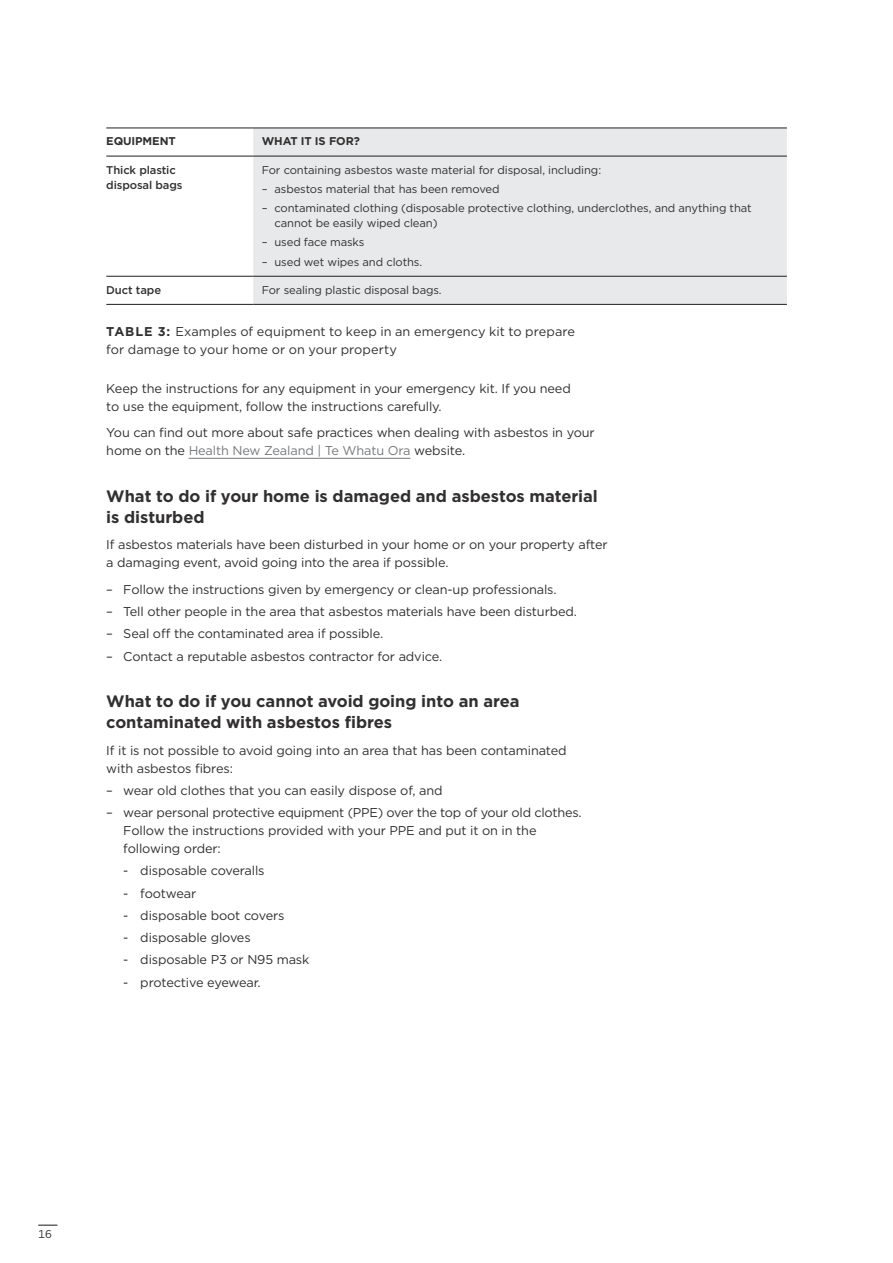
<style>
.page{position:relative;width:893px;height:1263px;background:#fff}
.page>*{position:absolute;margin:0;border:0;box-sizing:border-box;transform-origin:0 0}
.t1{font:700 16.5px/21px "Gotham";letter-spacing:-.005em;color:#312f30}
.body{font:12.75px/18px "Gotham";letter-spacing:-.01em;color:#312f30}
.figure_table{font:12.75px/18px "Gotham";letter-spacing:.005em;color:#312f30}
.body_above_bullets{font:12.75px/18px "Gotham";letter-spacing:-.01em;color:#312f30}
.table_body{font:11.25px/15px "Gotham";letter-spacing:-.01em;color:#312f30}
.table_H2{font:500 11.25px/15px "Gotham";letter-spacing:-.01em;color:#312f30}
.table_H1{font:700 11.25px "Gotham";letter-spacing:-.01em;color:#312f30}
.s1{font-weight:700}
.s2{color:#76787b}
</style>
<div class="page">
<hr style="left:189px;top:458px;width:221px;height:1px;background:#76787b">
<div style="left:253px;top:129px;width:534px;height:175px;background:#e8e9ea"></div>
<hr style="left:106px;top:128px;width:147px;height:1px;background:#231f20">
<hr style="left:253px;top:128px;width:534px;height:1px;background:#231f20">
<hr style="left:106px;top:156px;width:147px;height:1px;background:#231f20">
<hr style="left:253px;top:156px;width:534px;height:1px;background:#231f20">
<hr style="left:106px;top:276px;width:147px;height:1px;background:#231f20">
<hr style="left:253px;top:276px;width:534px;height:1px;background:#231f20">
<hr style="left:106px;top:304px;width:147px;height:1px;background:#231f20">
<hr style="left:253px;top:304px;width:534px;height:1px;background:#231f20">
<svg style="left:38px;top:1224px;width:19px;height:2px"></svg>
<p class="table_H1" style="left:106px;top:134px;width:71px">EQUIPMENT</p>
<p class="table_H1" style="left:262px;top:134px;width:100px">WHAT IT IS FOR?</p>
<p class="table_H2" style="left:106px;top:162px;width:78px">Thick plastic disposal bags</p>
<p class="table_body" style="left:262px;top:162px;width:341px">For containing asbestos waste material for disposal, including:</p>
<p class="table_body" style="left:262px;top:181px;width:239px">– asbestos material that has been removed</p>
<p class="table_body" style="left:274px;top:200px;width:479px;text-indent:-13px">– contaminated clothing (disposable protective clothing, underclothes, and anything that cannot be easily wiped clean)</p>
<p class="table_body" style="left:262px;top:235px;width:104px">– used face masks</p>
<p class="table_body" style="left:262px;top:254px;width:162px">– used wet wipes and cloths.</p>
<p class="table_H2" style="left:106px;top:282px;width:56px">Duct tape</p>
<p class="table_body" style="left:262px;top:282px;width:181px">For sealing plastic disposal bags.</p>
<p class="figure_table" style="left:106px;top:322px;width:470px"><span class="s1">TABLE 3:</span> Examples of equipment to keep in an emergency kit to prepare for damage to your home or on your property</p>
<p class="body" style="left:106px;top:379px;width:466px">Keep the instructions for any equipment in your emergency kit. If you need to use the equipment, follow the instructions carefully.</p>
<p class="body" style="left:106px;top:423px;width:490px">You can find out more about safe practices when dealing with asbestos in your home on the <span class="s2">Health New Zealand | Te Whatu Ora</span> website.</p>
<h1 class="t1" style="left:106px;top:485px;width:493px">What to do if your home is damaged and asbestos material is disturbed</h1>
<p class="body" style="left:106px;top:535px;width:503px">If asbestos materials have been disturbed in your home or on your property after a damaging event, avoid going into the area if possible.</p>
<p class="body" style="left:106px;top:580px;width:452px">– Follow the instructions given by emergency or clean-up professionals.</p>
<p class="body" style="left:106px;top:602px;width:472px">– Tell other people in the area that asbestos materials have been disturbed.</p>
<p class="body" style="left:106px;top:624px;width:278px">– Seal off the contaminated area if possible.</p>
<p class="body" style="left:106px;top:647px;width:337px">– Contact a reputable asbestos contractor for advice.</p>
<h1 class="t1" style="left:106px;top:691px;width:415px">What to do if you cannot avoid going into an area contaminated with asbestos fibres</h1>
<p class="body_above_bullets" style="left:106px;top:741px;width:462px">If it is not possible to avoid going into an area that has been contaminated with asbestos fibres:</p>
<p class="body" style="left:106px;top:781px;width:338px">– wear old clothes that you can easily dispose of, and</p>
<p class="body" style="left:123px;top:803px;width:460px;text-indent:-17px">– wear personal protective equipment (PPE) over the top of your old clothes.<br>Follow the instructions provided with your PPE and put it on in the following order:</p>
<p class="body" style="left:123px;top:862px;width:143px">- disposable coveralls</p>
<p class="body" style="left:123px;top:884px;width:75px">- footwear</p>
<p class="body" style="left:123px;top:906px;width:163px">- disposable boot covers</p>
<p class="body" style="left:123px;top:928px;width:129px">- disposable gloves</p>
<p class="body" style="left:123px;top:951px;width:188px">- disposable P3 or N95 mask</p>
<p class="body" style="left:123px;top:973px;width:139px">- protective eyewear.</p>
<p class="table_body" style="left:38px;top:1227px;width:15px">16</p>
</div>
